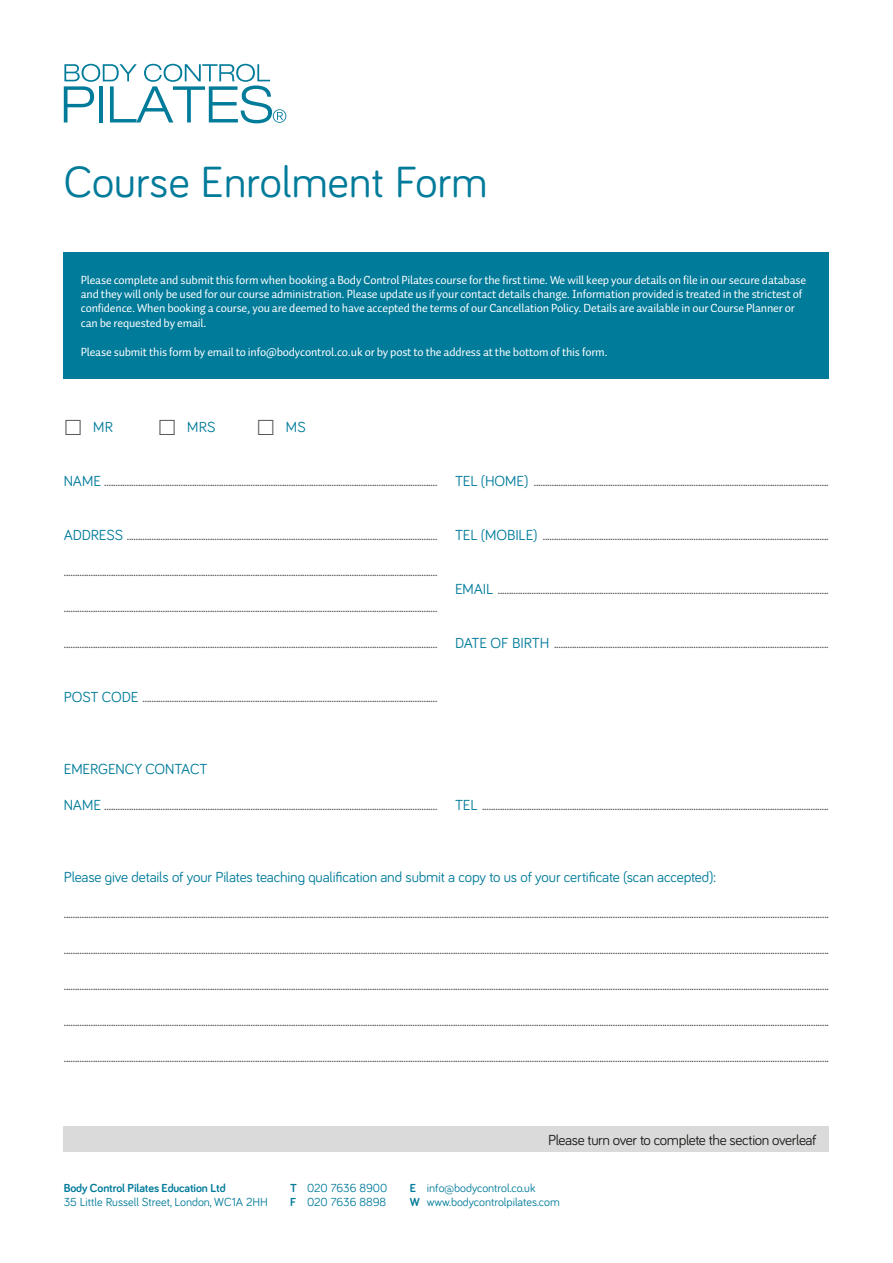
<style>
.page{position:relative;width:893px;height:1263px;background:#fff}
.page>*{position:absolute;margin:0;border:0;box-sizing:border-box;transform-origin:0 0}
.t1{font:45px "Bariol";color:#007b9a}
.t2{font:15px "Bariol";letter-spacing:-.01em;color:#575756}
.t3{font:15px "Bariol";letter-spacing:-.01em;color:#007b9a}
.t4{font:15px "Bariol";letter-spacing:-.025em;color:#1d1d1b}
.t5{font:12px/14.4px "Auto 1 Regular LF";letter-spacing:-.015em;color:#fff}
.t6{font:12px/14.4px "Bariol";color:#007b9a}
.t7{font:700 12px "Bariol";letter-spacing:-.01em;color:#007b9a}
.s1{color:#007b9a}
.s2{font-weight:700}
</style>
<div class="page">
<div style="left:64px;top:252px;width:765px;height:126px;background:#007b9a"></div>
<svg style="left:64px;top:64px;width:222px;height:59px"></svg>
<div style="left:64px;top:1126px;width:765px;height:26px;background:#dadada"></div>
<h1 class="t1" style="left:64px;top:152px;width:425px">Course Enrolment Form</h1>
<p class="t5" style="left:81px;top:273px;width:727px">Please complete and submit this form when booking a Body Control Pilates course for the first time. We will keep your details on file in our secure database and they will only be used for our course administration. Please update us if your contact details change. Information provided is treated in the strictest of confidence. When booking a course, you are deemed to have accepted the terms of our Cancellation Policy. Details are available in our Course Planner or can be requested by email.</p>
<p class="t5" style="left:81px;top:345px;width:528px">Please submit this form by email to info@bodycontrol.co.uk or by post to the address at the bottom of this form.</p>
<p class="t3" style="left:93px;top:417px;width:21px">MR</p>
<p class="t3" style="left:187px;top:417px;width:30px">MRS</p>
<p class="t3" style="left:286px;top:417px;width:21px">MS</p>
<p class="t2" style="left:64px;top:471px;width:375px"><span class="s1">NAME</span> ....................................................................................................................................................</p>
<p class="t2" style="left:64px;top:525px;width:375px"><span class="s1">ADDRESS</span> ..........................................................................................................................................</p>
<p class="t2" style="left:64px;top:561px;width:375px">......................................................................................................................................................................</p>
<p class="t2" style="left:64px;top:597px;width:375px">......................................................................................................................................................................</p>
<p class="t2" style="left:64px;top:633px;width:375px">......................................................................................................................................................................</p>
<p class="t2" style="left:64px;top:687px;width:375px"><span class="s1">POST CODE</span> ...................................................................................................................................</p>
<p class="t2" style="left:455px;top:471px;width:375px"><span class="s1">TEL (HOME)</span> ...................................................................................................................................</p>
<p class="t2" style="left:455px;top:525px;width:375px"><span class="s1">TEL (MOBILE)</span> ...............................................................................................................................</p>
<p class="t2" style="left:455px;top:579px;width:375px"><span class="s1">EMAIL</span> ...................................................................................................................................................</p>
<p class="t2" style="left:455px;top:633px;width:375px"><span class="s1">DATE OF BIRTH</span> ..........................................................................................................................</p>
<p class="t3" style="left:64px;top:759px;width:145px">EMERGENCY CONTACT</p>
<p class="t2" style="left:64px;top:795px;width:766px"><span class="s1">NAME</span> .................................................................................................................................................... <span class="s1">TEL</span> ..........................................................................................................................................................</p>
<p class="t3" style="left:64px;top:867px;width:654px">Please give details of your Pilates teaching qualification and submit a copy to us of your certificate (scan accepted):</p>
<p class="t2" style="left:64px;top:903px;width:767px">....................................................................................................................................................................................................................................................................................................................................................</p>
<p class="t2" style="left:64px;top:939px;width:767px">....................................................................................................................................................................................................................................................................................................................................................</p>
<p class="t2" style="left:64px;top:975px;width:767px">....................................................................................................................................................................................................................................................................................................................................................</p>
<p class="t2" style="left:64px;top:1011px;width:767px">....................................................................................................................................................................................................................................................................................................................................................</p>
<p class="t2" style="left:64px;top:1047px;width:767px">....................................................................................................................................................................................................................................................................................................................................................</p>
<p class="t7" style="left:64px;top:1179px;width:163px">Body Control Pilates Education Ltd</p>
<p class="t6" style="left:64px;top:1194px;width:206px">35 Little Russell Street, London, WC1A 2HH</p>
<p class="t4" style="left:548px;top:1130px;width:270px">Please turn over to complete the section overleaf</p>
<p class="t6" style="left:290px;top:1180px;width:99px"><span class="s2">T</span> 020 7636 8900<br><span class="s2">F</span> 020 7636 8898</p>
<p class="t6" style="left:410px;top:1180px;width:151px"><span class="s2">E</span> info@bodycontrol.co.uk<br><span class="s2">W</span> www.bodycontrolpilates.com</p>
</div>
